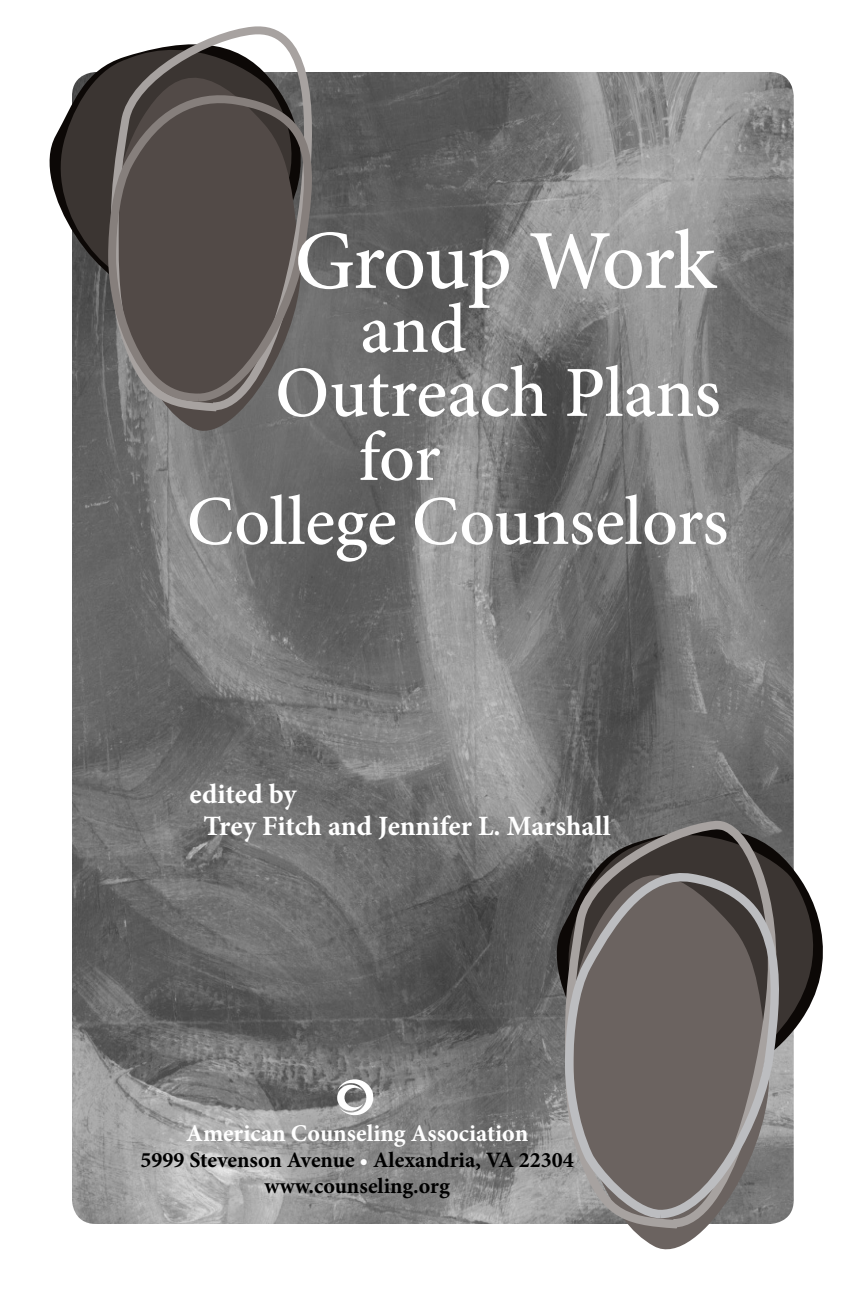
<style>
.page{position:relative;width:864px;height:1296px;background:#fff}
.page>*{position:absolute;margin:0;border:0;box-sizing:border-box;transform-origin:0 0}
.t1{font:500 84px "Minion Pro";letter-spacing:-.02em;color:#fff}
.t2{font:500 72px "Minion Pro";letter-spacing:-.005em;color:#fff}
.t3{font:500 70px "Minion Pro";letter-spacing:-.01em;color:#fff}
.t4{font:700 28px "Minion Pro";letter-spacing:-.005em;color:#fff}
.t5{font:700 24px "Minion Pro";color:#fff}
.t6{font:700 22px "Minion Pro";color:#000}
.s1{color:#fff}
</style>
<div class="page">
<img style="left:72px;top:72px;width:722px;height:1152px">
<svg style="left:49px;top:72px;width:44px;height:222px"></svg>
<svg style="left:93px;top:64px;width:217px;height:387px;background:#646362"></svg>
<svg style="left:107px;top:26px;width:216px;height:390px"></svg>
<svg style="left:104px;top:85px;width:219px;height:321px;background:#5c5654"></svg>
<svg style="left:534px;top:813px;width:260px;height:285px;background:#696969"></svg>
<svg style="left:554px;top:815px;width:269px;height:279px"></svg>
<svg style="left:549px;top:852px;width:151px;height:398px"></svg>
<svg style="left:561px;top:822px;width:229px;height:411px;background:#747271"></svg>
<svg style="left:561px;top:861px;width:229px;height:361px;background:#726c6a"></svg>
<img style="left:334px;top:1078px;width:42px;height:39px">
<p class="t1" style="left:294px;top:204px;width:423px">Group Work</p>
<p class="t3" style="left:360px;top:282px;width:107px">and</p>
<p class="t2" style="left:275px;top:344px;width:447px">Outreach Plans</p>
<p class="t3" style="left:358px;top:410px;width:84px">for</p>
<p class="t3" style="left:187px;top:474px;width:543px">College Counselors</p>
<p class="t4" style="left:190px;top:774px;width:109px">edited by</p>
<p class="t4" style="left:204px;top:806px;width:409px">Trey Fitch and Jennifer L. Marshall</p>
<p class="t5" style="left:186px;top:1116px;width:343px">American Counseling Association</p>
<p class="t6" style="left:141px;top:1144px;width:435px">5999 Stevenson Avenue <span class="s1">•</span> Alexandria, VA 22304</p>
<p class="t6" style="left:265px;top:1170px;width:187px">www.counseling.org</p>
</div>
